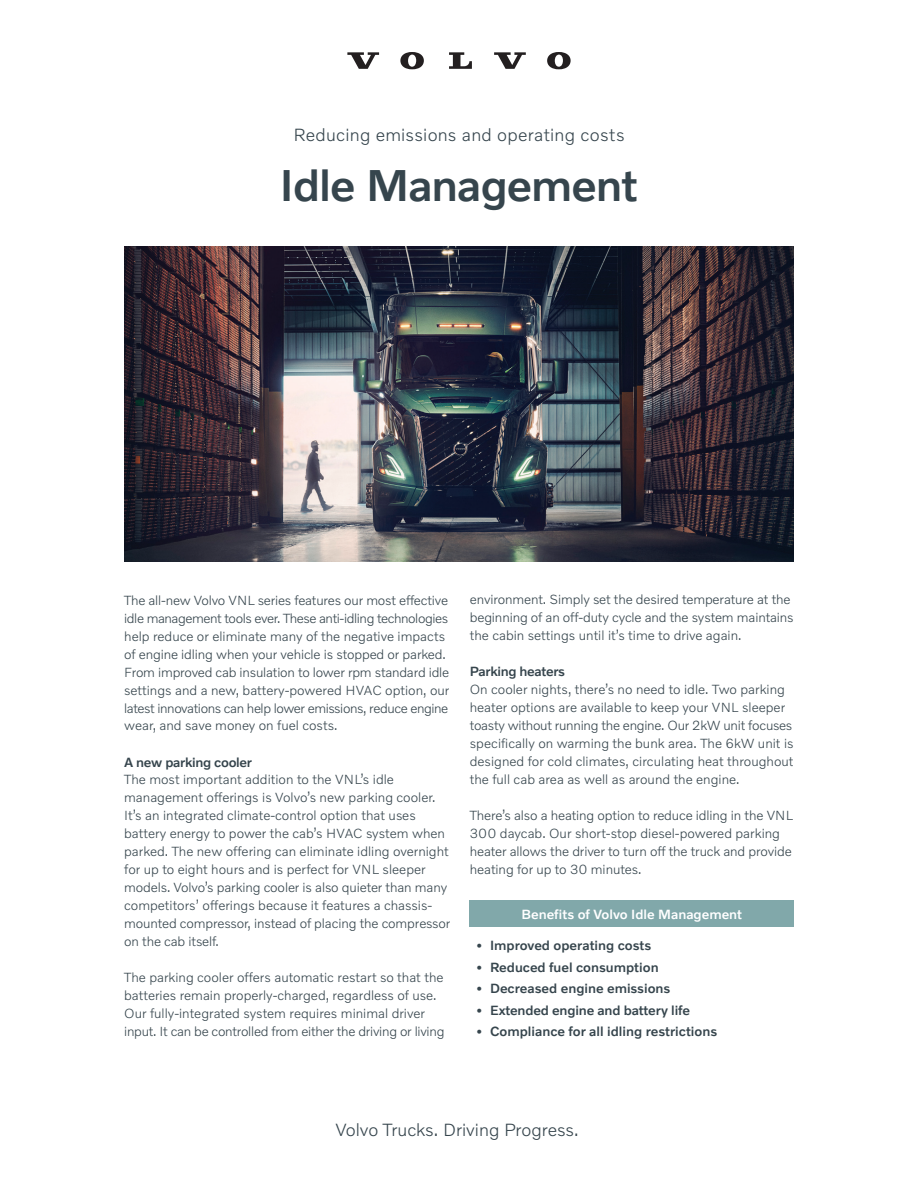
<style>
.page{position:relative;width:918px;height:1188px;background:#fff}
.page>*{position:absolute;margin:0;border:0;box-sizing:border-box;transform-origin:0 0}
.t1{font:500 45px "Volvo Novum";letter-spacing:-.02em;color:#36454d}
.t2{font:300 18px "Volvo Novum";letter-spacing:.005em;color:#36454d}
.t3{font:300 13.5px/18px "Volvo Novum";letter-spacing:-.005em;color:#36454d}
.t4{font:500 13.5px "Volvo Novum";color:#36454d}
.t5{font:500 13.5px "Volvo Novum";letter-spacing:-.02em;color:#36454d}
.t6{font:500 13.5px "Volvo Novum";color:#fff}
</style>
<div class="page">
<svg style="left:347px;top:52px;width:32px;height:17px"></svg>
<svg style="left:449px;top:52px;width:23px;height:17px"></svg>
<svg style="left:400px;top:52px;width:24px;height:17px"></svg>
<svg style="left:494px;top:52px;width:32px;height:17px"></svg>
<svg style="left:547px;top:52px;width:24px;height:17px"></svg>
<div style="left:470px;top:900px;width:324px;height:27px;background:#81a8aa"></div>
<img style="left:124px;top:247px;width:670px;height:315px">
<h2 class="t2" style="left:293px;top:124px;width:333px">Reducing emissions and operating costs</h2>
<h1 class="t1" style="left:280px;top:157px;width:360px">Idle Management</h1>
<p class="t3" style="left:124px;top:590px;width:327px">The all-new Volvo VNL series features our most effective idle management tools ever. These anti-idling technologies help reduce or eliminate many of the negative impacts of engine idling when your vehicle is stopped or parked.<br>From improved cab insulation to lower rpm standard idle settings and a new, battery-powered HVAC option, our latest innovations can help lower emissions, reduce engine wear, and save money on fuel costs.</p>
<p class="t5" style="left:124px;top:753px;width:129px">A new parking cooler</p>
<p class="t3" style="left:124px;top:770px;width:328px">The most important addition to the VNL’s idle management offerings is Volvo’s new parking cooler.<br>It’s an integrated climate-control option that uses battery energy to power the cab’s HVAC system when parked. The new offering can eliminate idling overnight for up to eight hours and is perfect for VNL sleeper models. Volvo’s parking cooler is also quieter than many competitors’ offerings because it features a chassis&shy;mounted compressor, instead of placing the compressor on the cab itself.</p>
<p class="t3" style="left:124px;top:968px;width:322px">The parking cooler offers automatic restart so that the batteries remain properly-charged, regardless of use.<br>Our fully-integrated system requires minimal driver input. It can be controlled from either the driving or living</p>
<p class="t3" style="left:470px;top:590px;width:326px">environment. Simply set the desired temperature at the beginning of an off-duty cycle and the system maintains the cabin settings until it’s time to drive again.</p>
<p class="t5" style="left:470px;top:663px;width:97px">Parking heaters</p>
<p class="t3" style="left:470px;top:680px;width:325px">On cooler nights, there’s no need to idle. Two parking heater options are available to keep your VNL sleeper toasty without running the engine. Our 2kW unit focuses specifically on warming the bunk area. The 6kW unit is designed for cold climates, circulating heat throughout the full cab area as well as around the engine.</p>
<p class="t3" style="left:470px;top:806px;width:325px">There’s also a heating option to reduce idling in the VNL 300 daycab. Our short-stop diesel-powered parking heater allows the driver to turn off the truck and provide heating for up to 30 minutes.</p>
<p class="t6" style="left:521px;top:906px;width:222px">Benefits of Volvo Idle Management</p>
<p class="t4" style="left:477px;top:937px;width:176px">• Improved operating costs</p>
<p class="t4" style="left:477px;top:958px;width:184px">• Reduced fuel consumption</p>
<p class="t4" style="left:477px;top:980px;width:195px">• Decreased engine emissions</p>
<p class="t4" style="left:477px;top:1002px;width:215px">• Extended engine and battery life</p>
<p class="t4" style="left:477px;top:1023px;width:242px">• Compliance for all idling restrictions</p>
<h2 class="t2" style="left:335px;top:1118px;width:245px">Volvo Trucks. Driving Progress.</h2>
</div>
